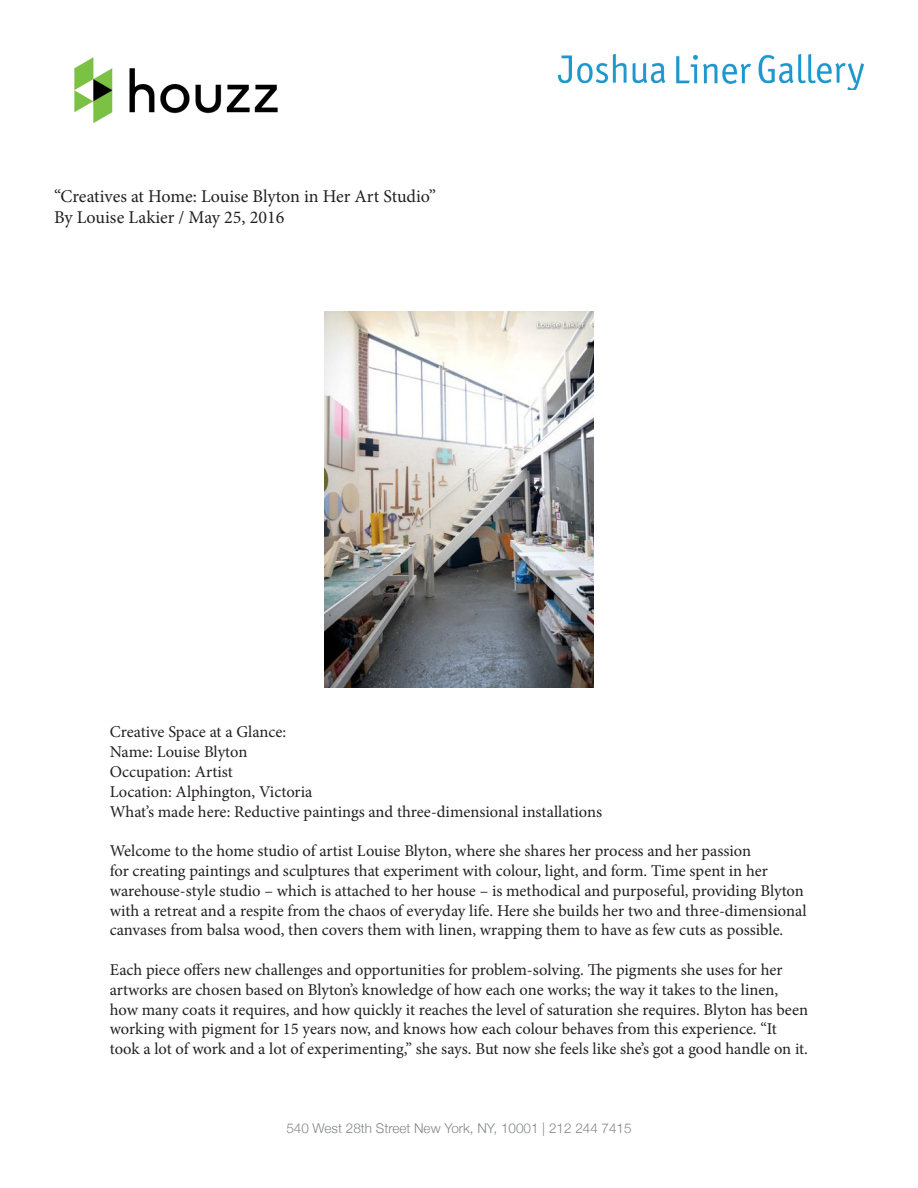
<style>
.page{position:relative;width:918px;height:1188px;background:#fff}
.page>*{position:absolute;margin:0;border:0;box-sizing:border-box;transform-origin:0 0}
.t1{font:18px "Minion Pro";color:#231f20}
.t2{font:16.5px/19.8px "Minion Pro";letter-spacing:-.005em;color:#231f20}
.t3{font:300 13.5px "Helvetica Neue";color:#848689}
</style>
<div class="page">
<img style="left:559px;top:54px;width:305px;height:36px">
<img style="left:74px;top:57px;width:204px;height:67px">
<img style="left:325px;top:311px;width:268px;height:376px">
<p class="t1" style="left:54px;top:184px;width:383px">“Creatives at Home: Louise Blyton in Her Art Studio”</p>
<p class="t1" style="left:54px;top:205px;width:232px">By Louise Lakier / May 25, 2016</p>
<p class="t2" style="left:110px;top:722px;width:178px">Creative Space at a Glance:</p>
<p class="t2" style="left:110px;top:742px;width:139px">Name: Louise Blyton</p>
<p class="t2" style="left:110px;top:762px;width:125px">Occupation: Artist</p>
<p class="t2" style="left:110px;top:782px;width:204px">Location: Alphington, Victoria</p>
<p class="t2" style="left:110px;top:802px;width:494px">What’s made here: Reductive paintings and three-dimensional installations</p>
<p class="t2" style="left:110px;top:841px;width:698px">Welcome to the home studio of artist Louise Blyton, where she shares her process and her passion<br>for creating paintings and sculptures that experiment with colour, light, and form. Time spent in her warehouse-style studio – which is attached to her house – is methodical and purposeful, providing Blyton with a retreat and a respite from the chaos of everyday life. Here she builds her two and three-dimensional canvases from balsa wood, then covers them with linen, wrapping them to have as few cuts as possible.</p>
<p class="t2" style="left:110px;top:960px;width:700px">Each piece offers new challenges and opportunities for problem-solving. The pigments she uses for her artworks are chosen based on Blyton’s knowledge of how each one works; the way it takes to the linen, how many coats it requires, and how quickly it reaches the level of saturation she requires. Blyton has been working with pigment for 15 years now, and knows how each colour behaves from this experience. “It took a lot of work and a lot of experimenting,” she says. But now she feels like she’s got a good handle on it.</p>
<p class="t3" style="left:286px;top:1117px;width:347px">540 West 28th Street New York, NY, 10001 | 212 244 7415</p>
</div>
